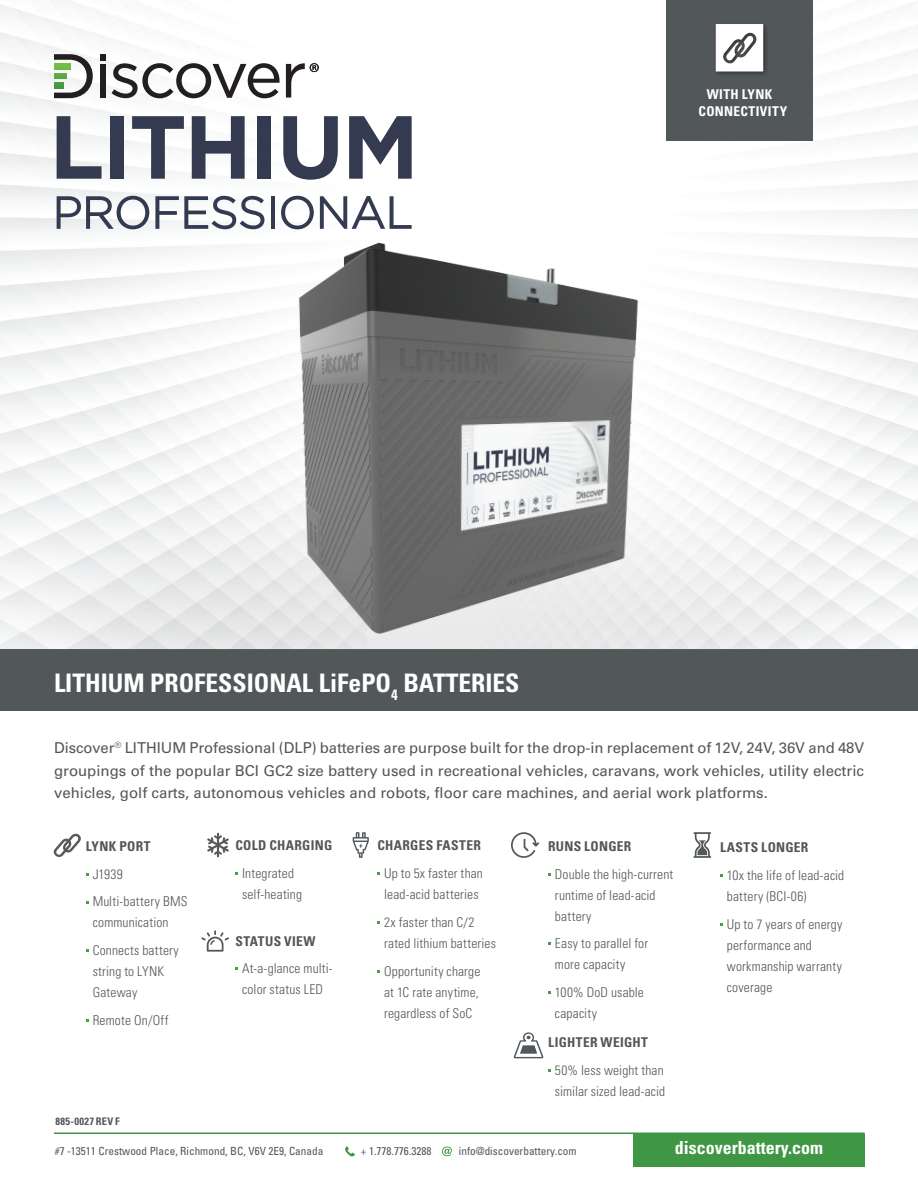
<style>
.page{position:relative;width:918px;height:1188px;background:#fff}
.page>*{position:absolute;margin:0;border:0;box-sizing:border-box;transform-origin:0 0}
.t1{font:700 condensed 25.5px "Univers LT Std";color:#fff}
.t2{font:700 condensed 18px "Univers LT Std";color:#fff}
.t3{font:15px/22.5px "Univers LT Std";color:#525759;text-align:justify}
.t4{font:300 condensed 13.5px/21px "Univers LT Std";letter-spacing:.015em;color:#525759}
.t5{font:700 condensed 13.5px "Univers LT Std";letter-spacing:.025em;color:#525759}
.t6{font:700 condensed 13.5px/16.5px "Univers LT Std";letter-spacing:.035em;color:#fff;text-align:center}
.t7{font:condensed 11.25px "Univers LT Std";color:#51575a}
.t8{font:700 condensed 10.5px "Univers LT Std";letter-spacing:.035em;color:#525759}
</style>
<div class="page">
<img style="left:0;top:0;width:320px;height:211px">
<img style="left:666px;top:3px;width:252px;height:208px">
<svg style="left:442px;top:1147px;width:10px;height:9px"></svg>
<hr style="left:54px;top:1132px;width:811px;height:2px;background:#3f9744">
<div style="left:633px;top:1134px;width:232px;height:32px;background:#3f9744"></div>
<svg style="left:345px;top:1146px;width:10px;height:11px"></svg>
<div style="left:100px;top:64px;width:5px;height:34px;background:#231f20"></div>
<svg style="left:100px;top:54px;width:5px;height:6px"></svg>
<svg style="left:112px;top:63px;width:168px;height:35px"></svg>
<svg style="left:286px;top:63px;width:33px;height:35px"></svg>
<svg style="left:54px;top:54px;width:39px;height:44px"></svg>
<div style="left:0;top:650px;width:918px;height:61px;background:#525759"></div>
<div style="left:666px;top:0;width:147px;height:140px;background:#525759"></div>
<svg style="left:54px;top:833px;width:27px;height:24px"></svg>
<svg style="left:207px;top:832px;width:22px;height:26px"></svg>
<svg style="left:353px;top:832px;width:16px;height:26px"></svg>
<svg style="left:201px;top:930px;width:28px;height:22px"></svg>
<div style="left:714px;top:22px;width:55px;height:55px;background:#231f20;opacity:.6"></div>
<svg style="left:716px;top:24px;width:47px;height:47px"></svg>
<img style="left:0;top:211px;width:918px;height:439px">
<svg style="left:511px;top:832px;width:28px;height:26px"></svg>
<svg style="left:693px;top:832px;width:18px;height:26px"></svg>
<svg style="left:514px;top:1032px;width:29px;height:26px"></svg>
<svg style="left:320px;top:196px;width:92px;height:33px"></svg>
<svg style="left:281px;top:196px;width:33px;height:33px"></svg>
<hr style="left:271px;top:196px;width:4px;height:33px;background:#343a50">
<svg style="left:57px;top:196px;width:207px;height:33px"></svg>
<svg style="left:57px;top:116px;width:45px;height:63px"></svg>
<div style="left:258px;top:116px;width:13px;height:63px;background:#343a50"></div>
<div style="left:110px;top:116px;width:14px;height:63px;background:#343a50"></div>
<svg style="left:283px;top:116px;width:55px;height:64px"></svg>
<svg style="left:349px;top:116px;width:63px;height:63px"></svg>
<svg style="left:192px;top:116px;width:53px;height:63px"></svg>
<svg style="left:132px;top:116px;width:52px;height:63px"></svg>
<p class="t6" style="left:699px;top:86px;width:90px">WITH LYNK<br>CONNECTIVITY</p>
<h1 class="t1" style="left:54px;top:667px;width:467px">LITHIUM PROFESSIONAL LiFePO<sub>4</sub> BATTERIES</h1>
<p class="t3" style="left:54px;top:737px;width:812px">Discover<sup>®</sup> LITHIUM Professional (DLP) batteries are purpose built for the drop-in replacement of 12V, 24V, 36V and 48V groupings of the popular BCI GC2 size battery used in recreational vehicles, caravans, work vehicles, utility electric vehicles, golf carts, autonomous vehicles and robots, floor care machines, and aerial work platforms.</p>
<p class="t5" style="left:86px;top:838px;width:66px">LYNK PORT</p>
<p class="t4" style="left:93px;top:860px;width:96px;line-height:27.8px">J1939<br>Multi-battery BMS</p>
<p class="t4" style="left:93px;top:909px;width:88px;line-height:27.8px">communication<br>Connects battery</p>
<p class="t4" style="left:93px;top:961px;width:73px">string to LYNK<br>Gateway</p>
<p class="t4" style="left:93px;top:1010px;width:78px">Remote On/Off</p>
<p class="t8" style="left:55px;top:1115px;width:66px">885-0027 REV F</p>
<p class="t5" style="left:235px;top:837px;width:98px">COLD CHARGING</p>
<p class="t4" style="left:242px;top:863px;width:61px">Integrated self-heating</p>
<p class="t5" style="left:235px;top:932px;width:82px">STATUS VIEW</p>
<p class="t4" style="left:242px;top:958px;width:92px">At-a-glance multi&shy;color status LED</p>
<p class="t5" style="left:377px;top:837px;width:105px">CHARGES FASTER</p>
<p class="t4" style="left:384px;top:863px;width:100px">Up to 5x faster than lead-acid batteries</p>
<p class="t4" style="left:384px;top:912px;width:113px">2x faster than C/2 rated lithium batteries</p>
<p class="t4" style="left:384px;top:960px;width:98px">Opportunity charge at 1C rate anytime, regardless of SoC</p>
<p class="t5" style="left:548px;top:838px;width:85px">RUNS LONGER</p>
<p class="t4" style="left:555px;top:863px;width:120px">Double the high-current runtime of lead-acid battery</p>
<p class="t4" style="left:555px;top:933px;width:95px">Easy to parallel for more capacity</p>
<p class="t4" style="left:555px;top:982px;width:90px">100% DoD usable capacity</p>
<p class="t5" style="left:548px;top:1034px;width:101px">LIGHTER WEIGHT</p>
<p class="t4" style="left:555px;top:1060px;width:112px">50% less weight than similar sized lead-acid</p>
<p class="t5" style="left:720px;top:839px;width:90px">LASTS LONGER</p>
<p class="t4" style="left:727px;top:865px;width:119px">10x the life of lead-acid battery (BCI-06)</p>
<p class="t4" style="left:727px;top:914px;width:117px">Up to 7 years of energy performance and workmanship warranty coverage</p>
<p class="t7" style="left:55px;top:1144px;width:270px">#7 -13511 Crestwood Place, Richmond, BC, V6V 2E9, Canada</p>
<p class="t7" style="left:361px;top:1144px;width:72px">+ 1.778.776.3288</p>
<p class="t7" style="left:459px;top:1144px;width:119px">info@discoverbattery.com</p>
<h2 class="t2" style="left:675px;top:1137px;width:150px">discoverbattery.com</h2>
</div>
